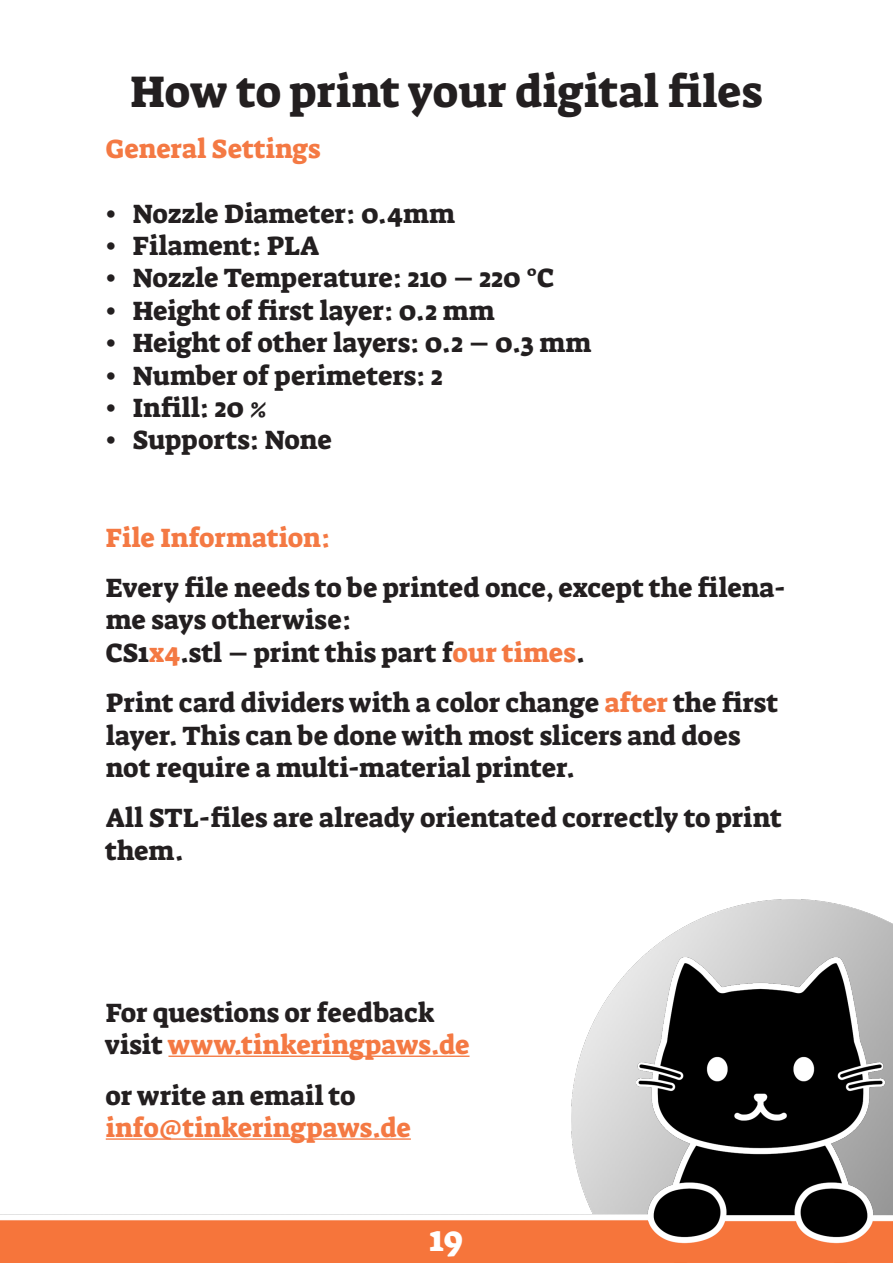
<style>
.page{position:relative;width:893px;height:1263px;background:#fff}
.page>*{position:absolute;margin:0;border:0;box-sizing:border-box;transform-origin:0 0}
.t1{font:45px "Suez One";color:#231f20}
.t2{font:36px "Suez One";color:#fff}
.t3{font:27px/32.4px "Suez One";color:#231f20}
.t4{font:27px "Suez One";color:#f47943}
.s1{color:#f47943}
.s2{color:#231f20}
</style>
<div class="page">
<img style="left:572px;top:899px;width:321px;height:316px">
<img style="left:627px;top:948px;width:266px;height:315px">
<img style="left:0;top:1215px;width:648px;height:48px">
<hr style="left:168px;top:1055px;width:301px;height:2px;background:#f47943">
<hr style="left:106px;top:1138px;width:305px;height:2px;background:#f47943">
<p class="t1" style="left:130px;top:63px;width:633px">How to print your digital files</p>
<p class="t4" style="left:106px;top:131px;width:216px">General Settings</p>
<p class="t3" style="left:106px;top:197px;width:351px">• Nozzle Diameter: 0.4mm</p>
<p class="t3" style="left:106px;top:230px;width:215px">• Filament: PLA</p>
<p class="t3" style="left:106px;top:262px;width:450px">• Nozzle Temperature: 210 – 220 °C</p>
<p class="t3" style="left:106px;top:294px;width:390px">• Height of first layer: 0.2 mm</p>
<p class="t3" style="left:106px;top:327px;width:487px">• Height of other layers: 0.2 – 0.3 mm</p>
<p class="t3" style="left:106px;top:359px;width:338px">• Number of perimeters: 2</p>
<p class="t3" style="left:106px;top:392px;width:163px">• Infill: 20 %</p>
<p class="t3" style="left:106px;top:424px;width:228px">• Supports: None</p>
<p class="t4" style="left:106px;top:520px;width:226px">File Information:</p>
<p class="t3" style="left:106px;top:572px;width:682px">Every file needs to be printed once, except the filena&shy;me says otherwise:</p>
<p class="t3" style="left:106px;top:636px;width:480px">CS1<span class="s1">x4</span>.stl – print this part f<span class="s1">our times</span>.</p>
<p class="t3" style="left:106px;top:687px;width:674px">Print card dividers with a color change <span class="s1">after</span> the first layer. This can be done with most slicers and does not require a multi-material printer.</p>
<p class="t3" style="left:106px;top:802px;width:678px">All STL-files are already orientated correctly to print them.</p>
<p class="t3" style="left:106px;top:996px;width:330px">For questions or feedback</p>
<p class="t4" style="left:106px;top:1027px;width:365px"><span class="s2">visit</span> www.tinkeringpaws.de</p>
<p class="t3" style="left:106px;top:1079px;width:251px">or write an email to</p>
<p class="t4" style="left:106px;top:1110px;width:307px">info@tinkeringpaws.de</p>
<p class="t2" style="left:430px;top:1215px;width:35px">19</p>
</div>
